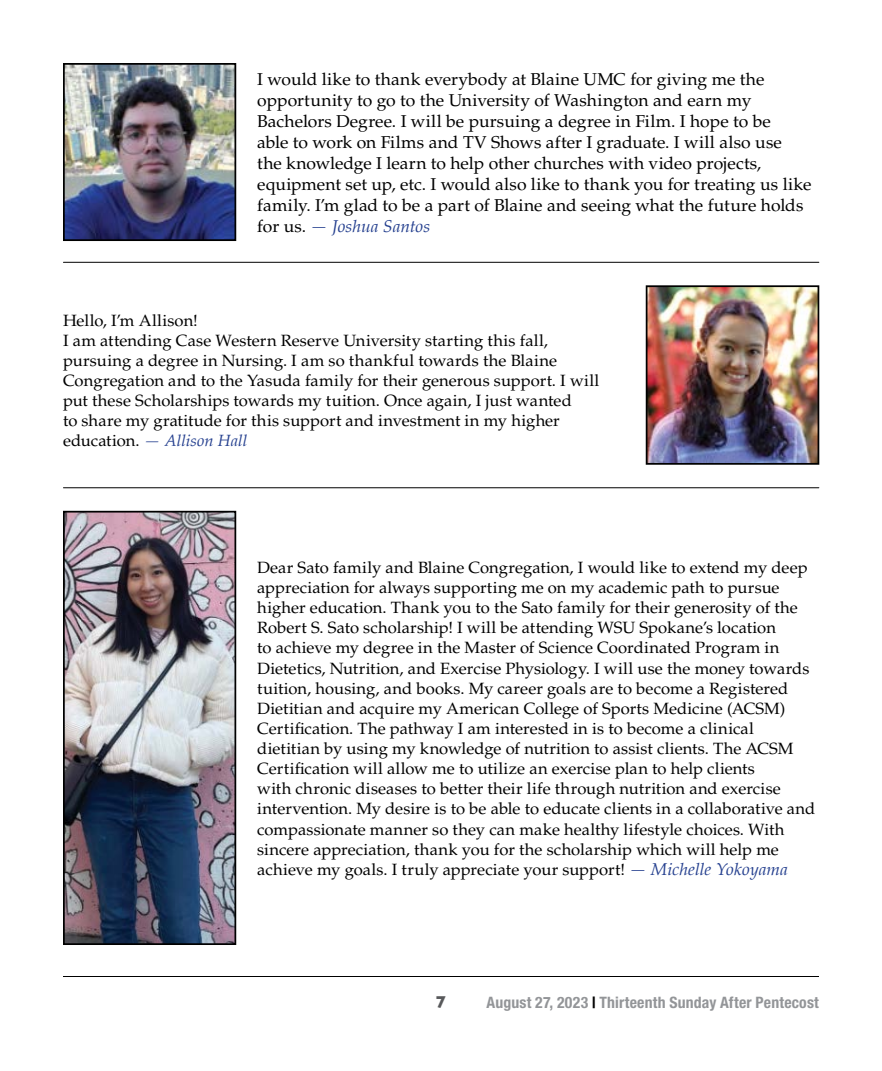
<style>
.page{position:relative;width:882px;height:1071px;background:#fff}
.page>*{position:absolute;margin:0;border:0;box-sizing:border-box;transform-origin:0 0}
.t1{font:700 17.5px "Gill Sans";color:#58595b}
.t2{font:17.15px/21px "Palatino LT Std";color:#000}
.t3{font:italic 17.15px "Palatino";color:#25408f}
.t4{font:16.28px/20.1px "Palatino LT Std";color:#000}
.t5{font:italic 16.28px "Palatino";color:#25408f}
.t6{font:700 condensed 15.75px "Helvetica Neue LT Std";letter-spacing:.01em;color:#939598}
.s1{font-family:"Palatino LT Std";font-style:normal;color:#000}
.s2{font-family:"Palatino";font-style:italic;font-size:17.15px;color:#25408f}
.s3{color:#000}
</style>
<div class="page">
<hr style="left:63px;top:976px;width:756px;height:1px;background:#000">
<img style="left:649px;top:288px;width:167px;height:174px">
<div style="left:646px;top:285px;width:173px;height:180px;border:2px solid #000"></div>
<img style="left:66px;top:66px;width:167px;height:172px">
<div style="left:63px;top:63px;width:173px;height:178px;border:2px solid #000"></div>
<img style="left:66px;top:514px;width:167px;height:428px">
<div style="left:63px;top:511px;width:173px;height:434px;border:2px solid #000"></div>
<hr style="left:63px;top:262px;width:756px;height:1px;background:#000">
<hr style="left:63px;top:487px;width:756px;height:1px;background:#000">
<p class="t2" style="left:257px;top:69px;width:556px">I would like to thank everybody at Blaine UMC for giving me the opportunity to go to the University of Washington and earn my Bachelors Degree. I will be pursuing a degree in Film. I hope to be<br>able to work on Films and TV Shows after I graduate. I will also use<br>the knowledge I learn to help other churches with video projects, equipment set up, etc. I would also like to thank you for treating us like family. I’m glad to be a part of Blaine and seeing what the future holds</p>
<p class="t3" style="left:257px;top:212px;width:175px"><span class="s1">for us.</span> — Joshua Santos</p>
<p class="t4" style="left:63px;top:311px;width:538px">Hello, I’m Allison!<br>I am attending Case Western Reserve University starting this fall, pursuing a degree in Nursing. I am so thankful towards the Blaine Congregation and to the Yasuda family for their generous support. I will put these Scholarships towards my tuition. Once again, I just wanted<br>to share my gratitude for this support and investment in my higher</p>
<p class="t5" style="left:63px;top:427px;width:186px"><span class="s1">education.</span> — Allison Hall</p>
<p class="t4" style="left:257px;top:558px;width:560px">Dear Sato family and Blaine Congregation, I would like to extend my deep appreciation for always supporting me on my academic path to pursue higher education. Thank you to the Sato family for their generosity of the Robert S. Sato scholarship! I will be attending WSU Spokane’s location<br>to achieve my degree in the Master of Science Coordinated Program in Dietetics, Nutrition, and Exercise Physiology. I will use the money towards tuition, housing, and books. My career goals are to become a Registered Dietitian and acquire my American College of Sports Medicine (ACSM)<br>Certification. The pathway I am interested in is to become a clinical dietitian by using my knowledge of nutrition to assist clients. The ACSM Certification will allow me to utilize an exercise plan to help clients<br>with chronic diseases to better their life through nutrition and exercise intervention. My desire is to be able to educate clients in a collaborative and compassionate manner so they can make healthy lifestyle choices. With sincere appreciation, thank you for the scholarship which will help me achieve my goals. I truly appreciate your support! <span class="s2">— Michelle Yokoyama</span></p>
<p class="t1" style="left:436px;top:988px;width:12px">7</p>
<p class="t6" style="left:487px;top:993px;width:334px">August 27, 2023 <span class="s3">|</span> Thirteenth Sunday After Pentecost</p>
</div>
